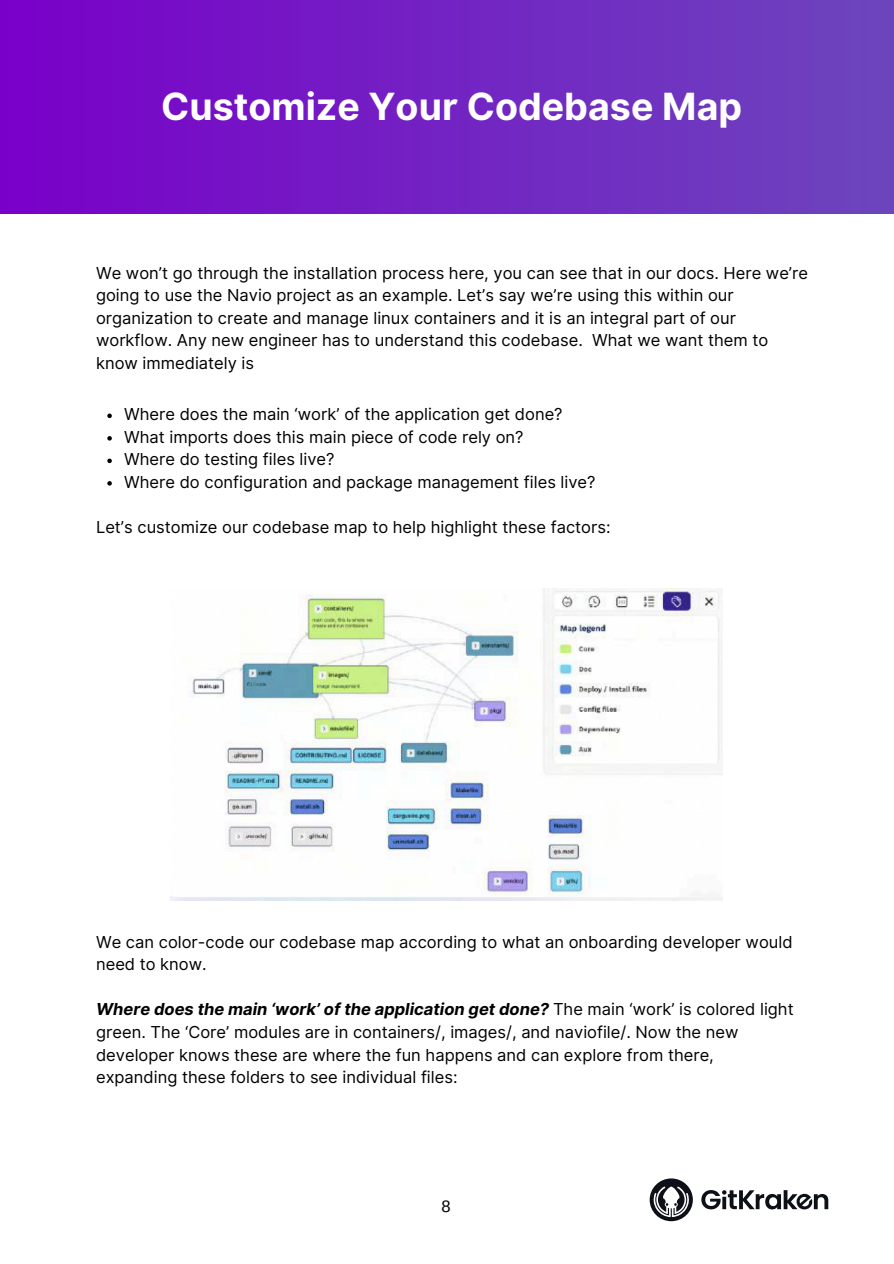
<style>
.page{position:relative;width:894px;height:1264px;background:#fff}
.page>*{position:absolute;margin:0;border:0;box-sizing:border-box;transform-origin:0 0}
.t1{font:700 37.5px "Inter";color:#fff}
.t2{font:16.5px/22.5px "Inter";color:#000}
.t3{font:16.5px "Arimo";color:#000}
.s1{font-weight:700;font-style:italic}
</style>
<div class="page">
<div style="left:0;top:0;width:893px;height:214px;background:linear-gradient(to right,#7900c9,#6c46bd)"></div>
<svg style="left:649px;top:1178px;width:43px;height:43px"></svg>
<svg style="left:701px;top:1190px;width:127px;height:20px"></svg>
<img style="left:171px;top:589px;width:551px;height:311px">
<svg style="left:107px;top:413px;width:5px;height:5px"></svg>
<svg style="left:107px;top:436px;width:5px;height:4px"></svg>
<svg style="left:107px;top:458px;width:5px;height:5px"></svg>
<svg style="left:107px;top:481px;width:5px;height:4px"></svg>
<p class="t1" style="left:161px;top:84px;width:582px">Customize Your Codebase Map</p>
<p class="t2" style="left:96px;top:261px;width:713px">We won’t go through the installation process here, you can see that in our docs. Here we’re going to use the Navio project as an example. Let’s say we’re using this within our organization to create and manage linux containers and it is an integral part of our workflow. Any new engineer has to understand this codebase. What we want them to know immediately is</p>
<p class="t2" style="left:124px;top:403px;width:440px">Where does the main ‘work’ of the application get done?</p>
<p class="t2" style="left:124px;top:425px;width:401px">What imports does this main piece of code rely on?</p>
<p class="t2" style="left:124px;top:448px;width:212px">Where do testing files live?</p>
<p class="t2" style="left:124px;top:470px;width:473px">Where do configuration and package management files live?</p>
<p class="t2" style="left:96px;top:515px;width:516px">Let’s customize our codebase map to help highlight these factors:</p>
<p class="t2" style="left:96px;top:930px;width:697px">We can color-code our codebase map according to what an onboarding developer would need to know.</p>
<p class="t2" style="left:96px;top:998px;width:699px"><span class="s1">Where does the main ‘work’ of the application get done?</span> The main ‘work’ is colored light green. The ‘Core’ modules are in containers/, images/, and naviofile/. Now the new developer knows these are where the fun happens and can explore from there, expanding these folders to see individual files:</p>
<p class="t3" style="left:441px;top:1196px;width:11px">8</p>
</div>
